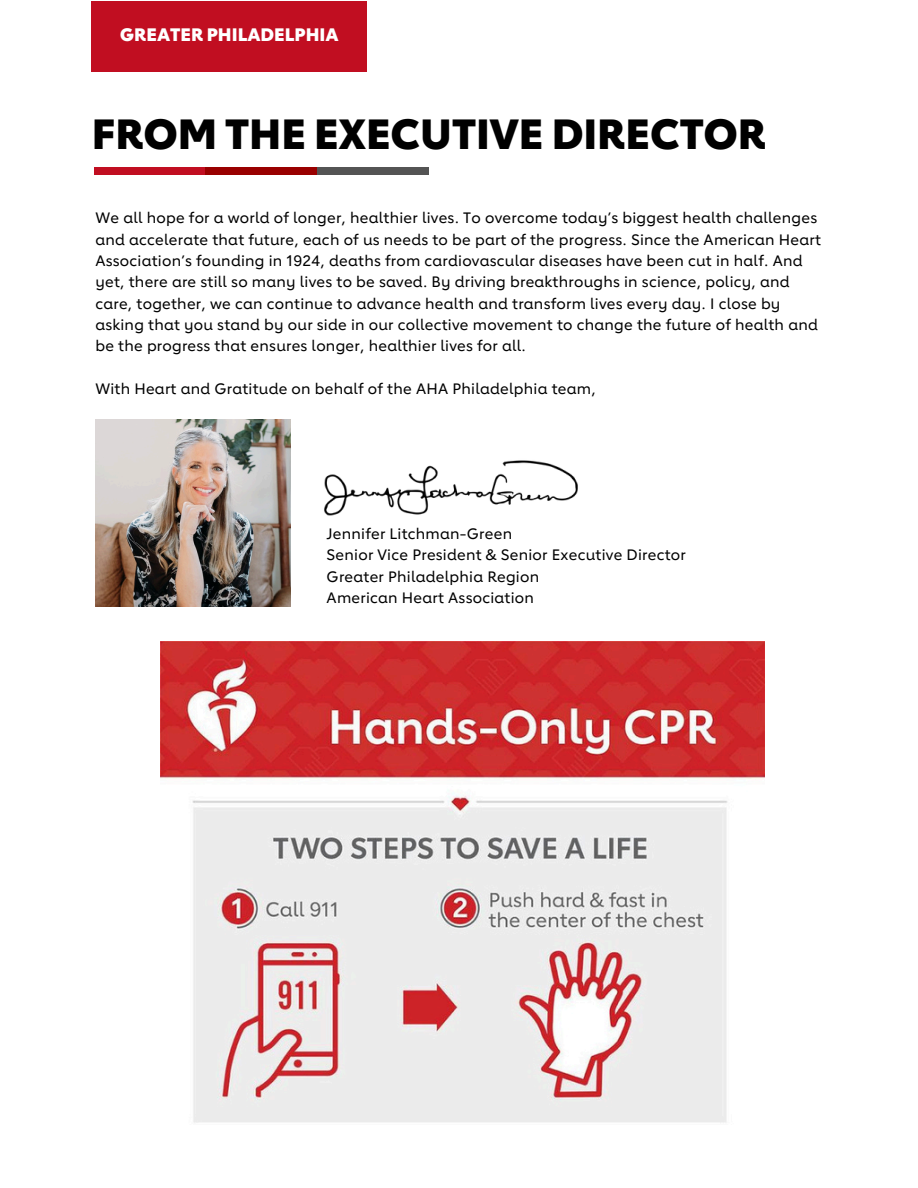
<style>
.page{position:relative;width:918px;height:1188px;background:#fff}
.page>*{position:absolute;margin:0;border:0;box-sizing:border-box;transform-origin:0 0}
.t1{font:800 42px "Lub Dub";color:#000}
.t2{font:800 18px "Lub Dub";color:#fff}
.t3{font:500 15px/21.3px "Lub Dub";letter-spacing:.015em;color:#000}
</style>
<div class="page">
<img style="left:95px;top:419px;width:195px;height:188px">
<img style="left:324px;top:460px;width:254px;height:56px">
<div style="left:92px;top:1px;width:275px;height:71px;background:#c10e21"></div>
<div style="left:94px;top:167px;width:112px;height:8px;background:#c10e21"></div>
<div style="left:205px;top:167px;width:112px;height:8px;background:#900"></div>
<div style="left:317px;top:167px;width:112px;height:8px;background:#545454"></div>
<img style="left:160px;top:641px;width:605px;height:482px">
<h2 class="t2" style="left:120px;top:23px;width:220px">GREATER PHILADELPHIA</h2>
<h1 class="t1" style="left:92px;top:107px;width:676px">FROM THE EXECUTIVE DIRECTOR</h1>
<p class="t3" style="left:95px;top:207px;width:727px">We all hope for a world of longer, healthier lives. To overcome today’s biggest health challenges and accelerate that future, each of us needs to be part of the progress. Since the American Heart Association’s founding in 1924, deaths from cardiovascular diseases have been cut in half. And yet, there are still so many lives to be saved. By driving breakthroughs in science, policy, and care, together, we can continue to advance health and transform lives every day. I close by asking that you stand by our side in our collective movement to change the future of health and be the progress that ensures longer, healthier lives for all.</p>
<p class="t3" style="left:95px;top:378px;width:502px">With Heart and Gratitude on behalf of the AHA Philadelphia team,</p>
<p class="t3" style="left:327px;top:522px;width:187px">Jennifer Litchman-Green</p>
<p class="t3" style="left:327px;top:544px;width:361px">Senior Vice President &amp; Senior Executive Director<br>Greater Philadelphia Region</p>
<p class="t3" style="left:327px;top:587px;width:209px">American Heart Association</p>
</div>
